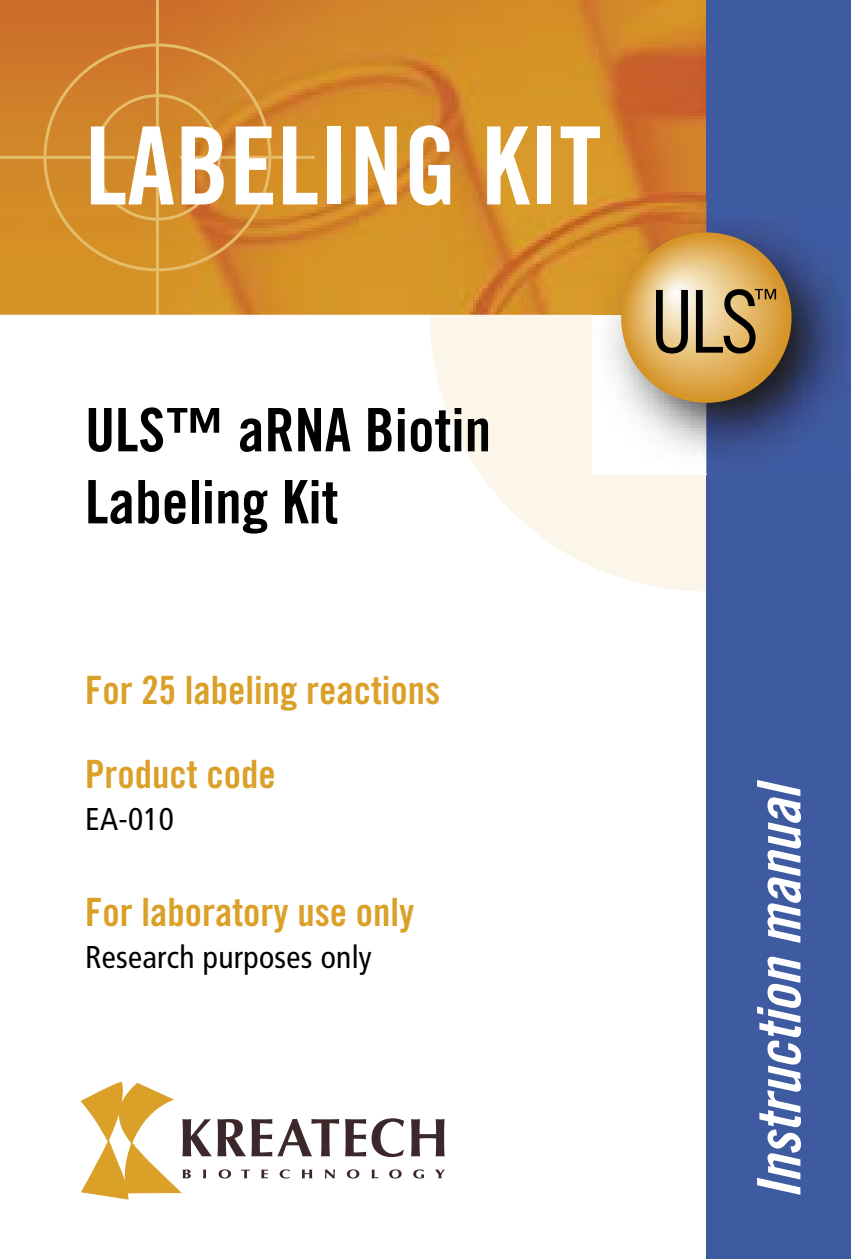
<style>
.page{position:relative;width:851px;height:1259px;background:#fff}
.page>*{position:absolute;margin:0;border:0;box-sizing:border-box;transform-origin:0 0}
.t1{font:108px "Trade Gothic Bold Cond Twenty";color:#fff}
.t2{font:60px/72px "Trade Gothic Bold Cond Twenty";color:#000}
.t3{font:60px "Trade Gothic Bold Cond Twenty Obl";color:#fff}
.t4{font:39px/83.4px "Trade Gothic Bold Cond Twenty";color:#daa028}
.t5{font:condensed 31.5px "Frutiger";letter-spacing:.01em;color:#000}
</style>
<div class="page">
<svg style="left:430px;top:315px;width:276px;height:276px;fill:#fbf6e9"></svg>
<img style="left:315px;top:0;width:391px;height:315px">
<div style="left:706px;top:0;width:144px;height:1259px;background:#3e5ba1"></div>
<svg style="left:0;top:0;width:315px;height:315px;background:#d2872c"></svg>
<img style="left:592px;top:204px;width:249px;height:270px">
<svg style="left:622px;top:233px;width:168px;height:169px;background:#dfad59"></svg>
<svg style="left:656px;top:290px;width:31px;height:63px;background:#887d67"></svg>
<svg style="left:695px;top:289px;width:81px;height:64px;background:#a78b57"></svg>
<svg style="left:347px;top:1169px;width:12px;height:9px"></svg>
<svg style="left:371px;top:1169px;width:7px;height:9px"></svg>
<svg style="left:389px;top:1169px;width:12px;height:9px"></svg>
<svg style="left:413px;top:1169px;width:11px;height:9px"></svg>
<svg style="left:435px;top:1169px;width:10px;height:9px"></svg>
<svg style="left:81px;top:1082px;width:258px;height:117px"></svg>
<svg style="left:345px;top:1118px;width:59px;height:39px"></svg>
<svg style="left:411px;top:1119px;width:33px;height:37px"></svg>
<h1 class="t1" style="left:85px;top:100px;width:517px">LABELING KIT</h1>
<h2 class="t2" style="left:85px;top:393px;width:407px">ULS™ aRNA Biotin<br>Labeling Kit</h2>
<p class="t4" style="left:85px;top:648px;width:357px">For 25 labeling reactions<br>Product code</p>
<p class="t5" style="left:85px;top:800px;width:90px">EA-010</p>
<p class="t4" style="left:85px;top:869px;width:331px">For laboratory use only</p>
<p class="t5" style="left:85px;top:938px;width:288px">Research purposes only</p>
<h2 class="t3" style="left:742px;top:1199px;width:421px;rotate:-90deg">Instruction manual</h2>
</div>
